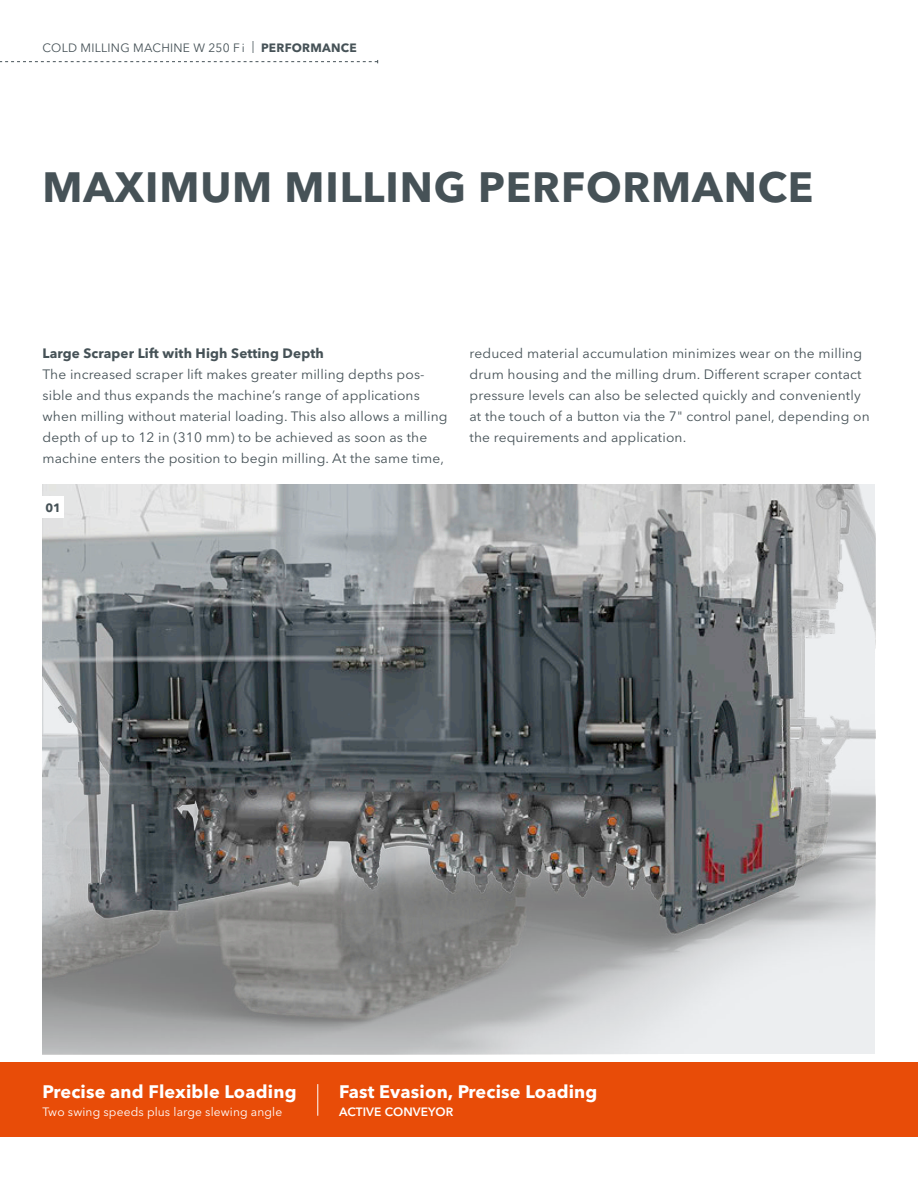
<style>
.page{position:relative;width:918px;height:1188px;background:#fff}
.page>*{position:absolute;margin:0;border:0;box-sizing:border-box;transform-origin:0 0}
.t1{font:700 42px "Avenir Next LT Pro";letter-spacing:.02em;color:#465257}
.t2{font:700 18px "Avenir Next LT Pro";letter-spacing:.01em;color:#fff}
.t3{font:13.5px/21px "Avenir Next LT Pro";letter-spacing:.01em;color:#465257}
.t4{font:700 13.5px "Avenir Next LT Pro";letter-spacing:.01em;color:#465257}
.t5{font:12px "Avenir Next LT Pro";letter-spacing:.02em;color:#465257}
.t6{font:12px "Avenir Next LT Pro";letter-spacing:.01em;color:#fff}
.t7{font:600 12px "Avenir Next LT Pro";letter-spacing:.01em;color:#fff}
.t8{font:700 12px "Avenir Next LT Pro";color:#465257}
.s1{font-weight:700}
</style>
<div class="page">
<img style="left:43px;top:484px;width:832px;height:570px">
<div style="left:43px;top:497px;width:21px;height:21px;background:#fff"></div>
<div style="left:0;top:1063px;width:918px;height:74px;background:#e84c08"></div>
<hr style="left:317px;top:1084px;width:1px;height:32px;background:#fff">
<svg style="left:0;top:60px;width:378px;height:3px"></svg>
<p class="t5" style="left:43px;top:40px;width:316px">COLD MILLING MACHINE W 250 F i | <span class="s1">PERFORMANCE</span></p>
<h1 class="t1" style="left:43px;top:161px;width:772px">MAXIMUM MILLING PERFORMANCE</h1>
<p class="t4" style="left:43px;top:345px;width:283px">Large Scraper Lift with High Setting Depth</p>
<p class="t3" style="left:43px;top:364px;width:407px">The increased scraper lift makes greater milling depths pos&shy;sible and thus expands the machine’s range of applications when milling without material loading. This also allows a milling depth of up to 12 in (310 mm) to be achieved as soon as the machine enters the position to begin milling. At the same time,</p>
<p class="t8" style="left:45px;top:500px;width:17px">01</p>
<p class="t3" style="left:470px;top:343px;width:402px">reduced material accumulation minimizes wear on the milling drum housing and the milling drum. Different scraper contact pressure levels can also be selected quickly and conveniently at the touch of a button via the 7" control panel, depending on the requirements and application.</p>
<h2 class="t2" style="left:43px;top:1080px;width:255px">Precise and Flexible Loading</h2>
<p class="t6" style="left:43px;top:1104px;width:241px">Two swing speeds plus large slewing angle</p>
<h2 class="t2" style="left:339px;top:1080px;width:260px">Fast Evasion, Precise Loading</h2>
<p class="t7" style="left:339px;top:1104px;width:116px">ACTIVE CONVEYOR</p>
</div>
